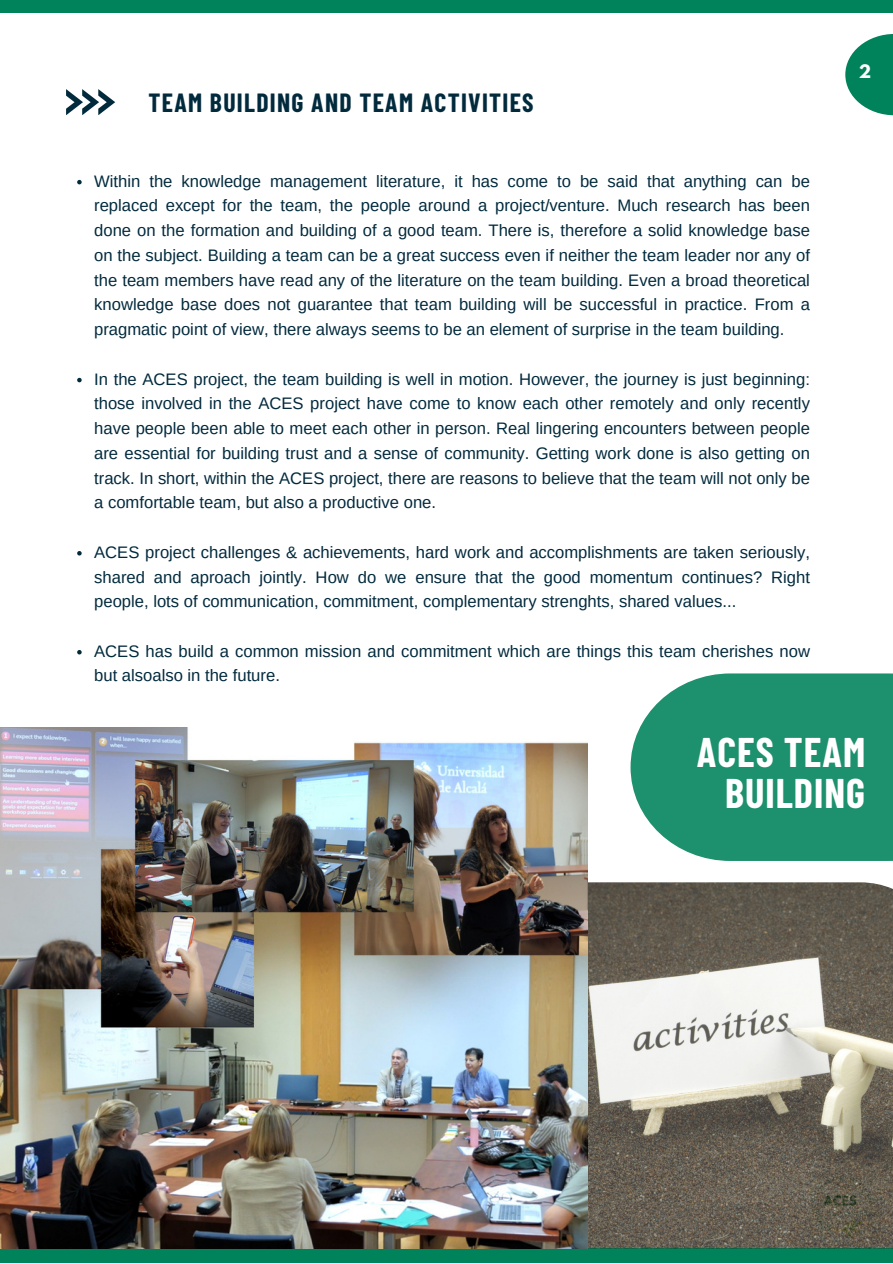
<style>
.page{position:relative;width:893px;height:1264px;background:#fff}
.page>*{position:absolute;margin:0;border:0;box-sizing:border-box;transform-origin:0 0}
.t1{font:700 40.5px "Barlow Condensed";letter-spacing:.025em;color:#fff}
.t2{font:700 25.65px "Barlow Condensed";letter-spacing:.05em;color:#022a3d}
.t3{font:16.65px/24.8px "Arimo";color:#022a3d;text-align:justify}
.t4{font:700 16.5px "League Spartan";color:#fff}
</style>
<div class="page">
<svg style="left:630px;top:673px;width:262px;height:188px;background:#31997a"></svg>
<div style="left:0;top:0;width:892px;height:12px;background:#00825b"></div>
<div style="left:0;top:1248px;width:892px;height:14px;background:#00825b"></div>
<svg style="left:845px;top:34px;width:47px;height:81px;fill:#00825b"></svg>
<svg style="left:66px;top:89px;width:49px;height:26px"></svg>
<img style="left:587px;top:882px;width:305px;height:366px">
<img style="left:0;top:727px;width:587px;height:521px">
<svg style="left:77px;top:180px;width:5px;height:4px"></svg>
<svg style="left:77px;top:378px;width:5px;height:4px"></svg>
<svg style="left:77px;top:551px;width:5px;height:4px"></svg>
<svg style="left:77px;top:650px;width:5px;height:4px"></svg>
<p class="t2" style="left:149px;top:87px;width:386px">TEAM BUILDING AND TEAM ACTIVITIES</p>
<p class="t3" style="left:94px;top:168px;width:717px">Within the knowledge management literature, it has come to be said that anything can be replaced except for the team, the people around a project/venture. Much research has been done on the formation and building of a good team. There is, therefore a solid knowledge base on the subject. Building a team can be a great success even if neither the team leader nor any of the team members have read any of the literature on the team building. Even a broad theoretical knowledge base does not guarantee that team building will be successful in practice. From a pragmatic point of view, there always seems to be an element of surprise in the team building.</p>
<p class="t3" style="left:94px;top:366px;width:717px">In the ACES project, the team building is well in motion. However, the journey is just beginning: those involved in the ACES project have come to know each other remotely and only recently have people been able to meet each other in person. Real lingering encounters between people are essential for building trust and a sense of community. Getting work done is also getting on track. In short, within the ACES project, there are reasons to believe that the team will not only be a comfortable team, but also a productive one.</p>
<p class="t3" style="left:94px;top:539px;width:717px">ACES project challenges &amp; achievements, hard work and accomplishments are taken seriously, shared and aproach jointly. How do we ensure that the good momentum continues? Right people, lots of communication, commitment, complementary strenghts, shared values...</p>
<p class="t3" style="left:94px;top:638px;width:717px">ACES has build a common mission and commitment which are things this team cherishes now but alsoalso in the future.</p>
<p class="t4" style="left:858px;top:63px;width:14px">2</p>
<p class="t1" style="left:696px;top:726px;width:170px">ACES TEAM</p>
<p class="t1" style="left:725px;top:768px;width:142px">BUILDING</p>
</div>
